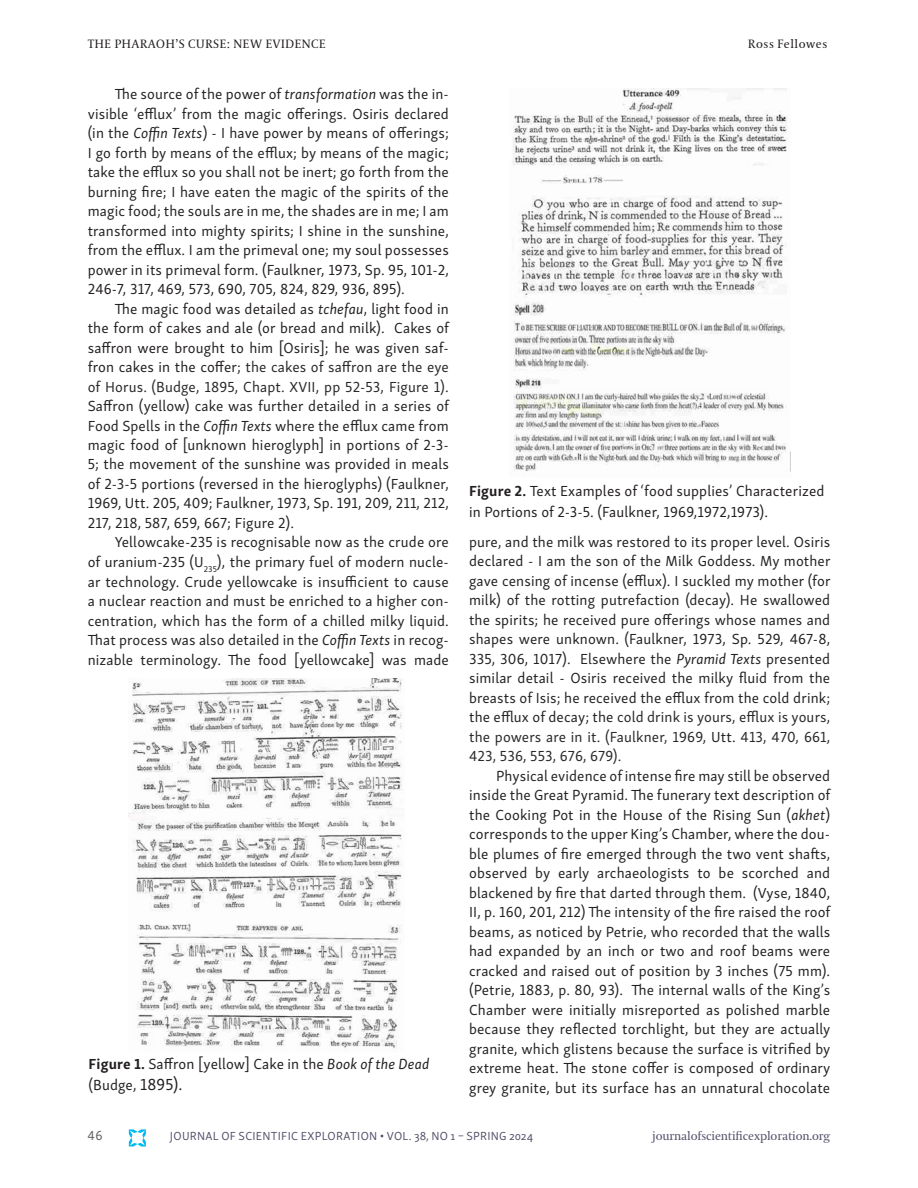
<style>
.page{position:relative;width:918px;height:1188px;background:#fff}
.page>*{position:absolute;margin:0;border:0;box-sizing:border-box;transform-origin:0 0}
.t1{font:15px/19.5px "Skolar Sans PE";letter-spacing:.01em;color:#222;text-align:justify}
.t2{font:15px/19.5px "Skolar Sans PE";letter-spacing:.01em;color:#231f20}
.t3{font:13.5px "Skolar Sans PE";color:#66605e}
.t4{font:12px "Skolar Sans PE";letter-spacing:.025em;color:#53506a}
.t5{font:12px "Coranto 2";letter-spacing:.05em;color:#231f20}
.t6{font:12px "Coranto 2";letter-spacing:-.01em;color:#53506a}
.s1{font-style:italic}
.s2{color:#231f20}
.s3{color:#282829}
.s4{font-weight:700}
.s5{font-size:16.5px}
</style>
<div class="page">
<svg style="left:129px;top:1129px;width:17px;height:18px"></svg>
<img style="left:129px;top:679px;width:273px;height:370px">
<img style="left:513px;top:88px;width:278px;height:384px">
<p class="t5" style="left:88px;top:37px;width:240px">THE PHARAOH’S CURSE: NEW EVIDENCE</p>
<p class="t5" style="left:748px;top:37px;width:81px">Ross Fellowes</p>
<p class="t1" style="left:88px;top:83px;width:363px;text-indent:27px">The source of the power of <span class="s1">transformation</span> was the in&shy;visible ‘efflux’ from the magic offerings. Osiris declared (in the <span class="s1">Coffin Texts</span>) - I have power by means of offerings; I go forth by means of the efflux; by means of the magic; take the efflux so you shall not be inert; go forth from the burning fire; I have eaten the magic of the spirits of the magic food; the souls are in me, the shades are in me; I am transformed into mighty spirits; I shine in the sunshine, from the efflux. I am the <span class="s2">primeval one; my soul possesses power in its primeval form. (Faulkner, 1973, Sp. 95, 101-2, 246-7, 317, 469, 573, 690, 705, 824, 829, 936, 895).</span></p>
<p class="t2" style="left:88px;top:297px;width:363px;text-align:justify;text-indent:27px">The magic food was detailed as <span class="s1">tchefau</span>, light food in the form of cakes and ale (or bread and milk). Cakes of saffron were brought to him [Osiris]; he was given saf&shy;fron cakes in the coffer; <span class="s3">the cakes of saffron are the eye of Horus. (Budge, 1895, Chapt. XVII, pp 52-53, Figure 1).</span></p>
<p class="t1" style="left:88px;top:395px;width:363px">Saffron (yellow) cake was further detailed in a series of Food Spells in the <span class="s1">Coffin Texts</span> where the efflux came from magic food of [unknown hieroglyph] in portions of 2-3- 5; the movement of the sunshine was provided in meals of 2-3-5 portions (reversed in the hieroglyphs) (Faulkner, 1969, Utt. 205, 409; Faulkner, 1973, Sp. 191, 209, 211, 212, 217, 218, 587, 659, 667; Figure 2).</p>
<p class="t1" style="left:88px;top:531px;width:363px;text-indent:27px">Yellowcake-235 is recognisable now as the crude ore of uranium-235 (U<sub>235</sub>), the primary fuel of modern nucle&shy;ar technology. Crude yellowcake is insufficient to cause a nuclear reaction and must be enriched to a higher con&shy;centration, which has the form of a chilled milky liquid.<br>That process was also detailed in the <span class="s1">Coffin Texts</span> in recog&shy;nizable terminology. The food [yellowcake] was made</p>
<p class="t1" style="left:469px;top:531px;width:363px">pure, and the milk was restored to its proper level. Osiris declared - I am the son of the Milk Goddess. My mother gave censing of incense (efflux). I suckled my mother (for milk) of the rotting putrefaction (decay). He swallowed the spirits; he received pure offerings whose names and shapes were unknown. (Faulkner, 1973, <span class="s2">Sp.</span> 529, 467-8, 335, 306, 1017). Elsewhere the <span class="s1">Pyramid Texts</span> presented similar detail - Osiris received the milky fluid from the breasts of Isis; he received the efflux from the cold drink; the efflux of decay; the <span class="s3">cold drink is yours, efflux is yours, the powers are in it. (Faulkner, 1969,</span> <span class="s2">Utt.</span> <span class="s3">413, 470, 661, 423, 536, 553, 676, 679).</span></p>
<p class="t1" style="left:469px;top:765px;width:363px;text-indent:27px">Physical evidence of intense fire may still be observed inside the Great Pyramid. The funerary text description of the Cooking Pot in the House of the Rising Sun (<span class="s1">akhet</span>) corresponds to the upper King’s Chamber, where the dou&shy;ble plumes of fire emerged through the two vent shafts, observed by early archaeologists to be scorched and blackened by fire that darted through them. (Vyse, 1840, II, p. 160, 201, 212) The intensity of the fire raised the roof beams, as noticed by Petrie, who recorded that the walls had expanded by an inch or two and roof beams were cracked and raised out of position by 3 inches (75 mm). (Petrie, 1883, p. 80, 93). The internal walls of the King’s Chamber were initially misreported as polished marble because they reflected torchlight, but they are actually granite, which glistens because the surface is vitrified by extreme heat. The stone coffer is composed of ordinary grey granite, but its surface has an unnatural chocolate</p>
<p class="t2" style="left:469px;top:480px;width:357px;line-height:21px"><span class="s4">Figure 2.</span> Text Examples of ‘food supplies’ Characterized in Portions of 2-3-5. (Faulkner, 1969,1972,1973).</p>
<p class="t2" style="left:89px;top:1052px;width:342px;line-height:21px"><span class="s4">Figure 1.</span> Saffron [yellow] Cake in the <span class="s1">Book of the Dead </span>(Budge, <span class="s5">1895).</span></p>
<p class="t3" style="left:87px;top:1126px;width:17px">46</p>
<p class="t4" style="left:170px;top:1127px;width:365px">JOURNAL OF SCIENTIFIC EXPLORATION • VOL. 38, NO 1 – SPRING 2024</p>
<p class="t6" style="left:652px;top:1129px;width:180px">journalofscientificexploration.org</p>
</div>
